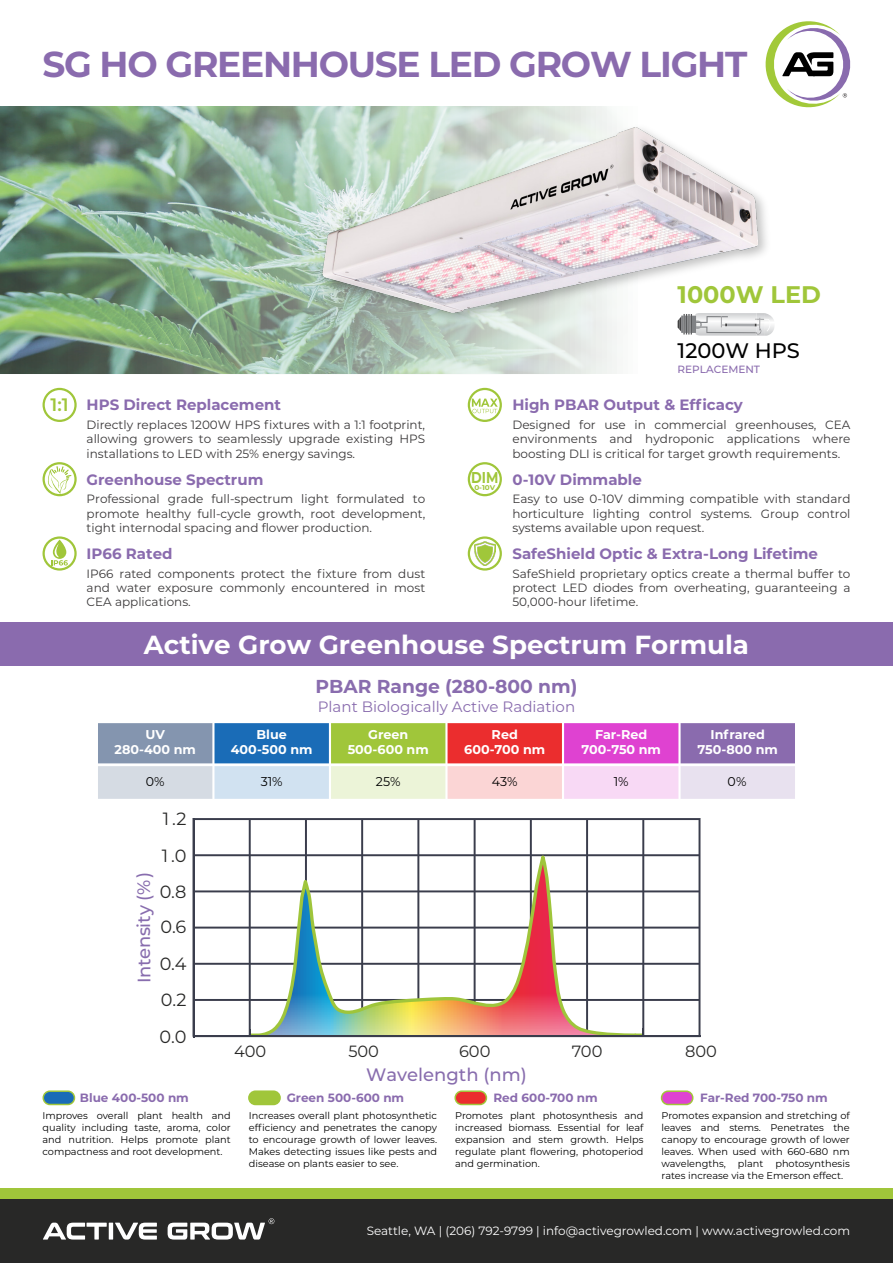
<style>
.page{position:relative;width:893px;height:1263px;background:#fff}
.page>*{position:absolute;margin:0;border:0;box-sizing:border-box;transform-origin:0 0}
.t1{font:700 36px "Montserrat";letter-spacing:-.035em;color:#8a6bae}
.t2{font:700 26.1px "Montserrat";color:#fff}
.t3{font:700 24px "Montserrat";color:#a0c63a}
.t4{font:500 21px "Montserrat";color:#000}
.t5{font:700 18.75px "Montserrat";color:#896cae}
.t6{font:500 18px "Montserrat";color:#886dae}
.t7{font:17.7px "Montserrat";color:#282827}
.t8{font:16.2px "Montserrat";color:#282827}
.t9{font:700 15.75px "Montserrat";color:#a0c63a;scale:.82 1}
.t10{font:700 15px "Montserrat";color:#8a6bae}
.t11{font:15px "Montserrat";color:#896cae}
.t12{font:700 12.75px/15.3px "Montserrat";color:#fff;text-align:center}
.t13{font:12.75px "Montserrat";color:#000}
.t14{font:12px/14.4px "Montserrat";color:#3a3839;text-align:justify}
.t15{font:12px "Montserrat";color:#fff}
.t16{font:700 12px "Montserrat";color:#8a6bae}
.t17{font:500 10.5px "Montserrat";color:#8a6bae}
.t18{font:9.75px/12px "Montserrat";color:#000;text-align:justify}
.t19{font:700 6.9px "Montserrat";color:#a0c63a;scale:1.05 1}
.s1{font-weight:600;font-size:18px;color:#a0c63a}
</style>
<div class="page">
<img style="left:0;top:107px;width:617px;height:267px">
<img style="left:702px;top:329px;width:53px;height:4px">
<svg style="left:755px;top:329px;width:19px;height:7px"></svg>
<svg style="left:679px;top:329px;width:23px;height:6px"></svg>
<svg style="left:43px;top:462px;width:34px;height:34px"></svg>
<svg style="left:468px;top:536px;width:34px;height:35px"></svg>
<img style="left:474px;top:541px;width:21px;height:25px">
<svg style="left:468px;top:462px;width:34px;height:34px"></svg>
<svg style="left:468px;top:388px;width:34px;height:34px"></svg>
<div style="left:43px;top:1091px;width:31px;height:13px;background:#1a6cb7;border-radius:7px"></div>
<div style="left:43px;top:1090px;width:32px;height:15px;border:2px solid #a0c63a;border-radius:7px"></div>
<div style="left:249px;top:1091px;width:31px;height:13px;background:#a0c63a;border-radius:7px"></div>
<div style="left:248px;top:1090px;width:33px;height:15px;border:2px solid #a0c63a;border-radius:7px"></div>
<div style="left:455px;top:1091px;width:31px;height:13px;background:#eb2d2e;border-radius:7px"></div>
<div style="left:454px;top:1090px;width:33px;height:15px;border:2px solid #a0c63a;border-radius:7px"></div>
<div style="left:0;top:623px;width:893px;height:43px;background:#8a6bae"></div>
<div style="left:662px;top:1091px;width:31px;height:13px;background:#df42d1;border-radius:7px"></div>
<div style="left:661px;top:1090px;width:32px;height:15px;border:2px solid #a0c63a;border-radius:7px"></div>
<svg style="left:43px;top:388px;width:34px;height:34px"></svg>
<div style="left:97px;top:722px;width:116px;height:43px;background:#8495af"></div>
<div style="left:213px;top:722px;width:117px;height:43px;background:#1a6cb7"></div>
<div style="left:330px;top:722px;width:116px;height:43px;background:#a0c63a"></div>
<div style="left:446px;top:722px;width:117px;height:43px;background:#eb2d2e"></div>
<div style="left:563px;top:722px;width:116px;height:43px;background:#df42d1"></div>
<div style="left:679px;top:722px;width:117px;height:43px;background:#8a6bae"></div>
<div style="left:97px;top:765px;width:116px;height:35px;background:#d5dbe3"></div>
<div style="left:213px;top:765px;width:117px;height:35px;background:#d1e2f1"></div>
<div style="left:330px;top:765px;width:116px;height:35px;background:#ecf4d8"></div>
<div style="left:446px;top:765px;width:117px;height:35px;background:#fbd5d5"></div>
<div style="left:563px;top:765px;width:116px;height:35px;background:#f8d9f5"></div>
<div style="left:679px;top:765px;width:117px;height:35px;background:#e8e1ef"></div>
<hr style="left:212px;top:721px;width:2px;height:80px;background:#fff">
<hr style="left:329px;top:721px;width:2px;height:80px;background:#fff">
<hr style="left:445px;top:721px;width:3px;height:80px;background:#fff">
<hr style="left:562px;top:721px;width:2px;height:80px;background:#fff">
<hr style="left:678px;top:721px;width:3px;height:80px;background:#fff">
<hr style="left:96px;top:763px;width:701px;height:3px;background:#fff">
<hr style="left:96px;top:721px;width:2px;height:80px;background:#fff">
<hr style="left:795px;top:721px;width:2px;height:80px;background:#fff">
<hr style="left:96px;top:721px;width:701px;height:2px;background:#fff">
<hr style="left:96px;top:799px;width:701px;height:3px;background:#fff">
<div style="left:0;top:1199px;width:893px;height:64px;background:#282827"></div>
<div style="left:0;top:1188px;width:893px;height:11px;background:#a0c63a"></div>
<svg style="left:194px;top:818px;width:506px;height:217px"></svg>
<hr style="left:193px;top:818px;width:1px;height:219px;background:#3a3d4c">
<svg style="left:247px;top:843px;width:392px;height:195px"></svg>
<svg style="left:249px;top:1029px;width:2px;height:6px"></svg>
<hr style="left:193px;top:1035px;width:507px;height:2px;background:#3a3d4c">
<svg style="left:635px;top:1028px;width:9px;height:7px"></svg>
<svg style="left:43px;top:1222px;width:64px;height:17px"></svg>
<hr style="left:109px;top:1222px;width:4px;height:17px;background:#fff">
<svg style="left:115px;top:1222px;width:42px;height:17px"></svg>
<svg style="left:168px;top:1218px;width:106px;height:21px"></svg>
<svg style="left:765px;top:21px;width:86px;height:87px"></svg>
<svg style="left:43px;top:536px;width:34px;height:35px"></svg>
<img style="left:314px;top:119px;width:460px;height:210px">
<img style="left:322px;top:128px;width:436px;height:184px">
<h1 class="t1" style="left:43px;top:38px;width:706px">SG HO GREENHOUSE LED GROW LIGHT</h1>
<p class="t10" style="left:51px;top:394px;width:232px"><span class="s1">1:1</span> HPS Direct Replacement</p>
<p class="t14" style="left:87px;top:417px;width:340px">Directly replaces 1200W HPS fixtures with a 1:1 footprint, allowing growers to seamlessly upgrade existing HPS installations to LED with 25% energy savings.</p>
<p class="t10" style="left:87px;top:468px;width:178px">Greenhouse Spectrum</p>
<p class="t14" style="left:87px;top:491px;width:340px">Professional grade full-spectrum light formulated to promote healthy full-cycle growth, root development, tight internodal spacing and flower production.</p>
<p class="t10" style="left:87px;top:543px;width:87px">IP66 Rated</p>
<p class="t14" style="left:87px;top:566px;width:340px">IP66 rated components protect the fixture from dust and water exposure commonly encountered in most CEA applications.</p>
<h3 class="t9" style="left:471px;top:466px;width:35px">DIM</h3>
<p class="t19" style="left:474px;top:482px;width:21px">0-10V</p>
<h3 class="t3" style="left:678px;top:277px;width:145px">1000W LED</h3>
<h3 class="t4" style="left:678px;top:336px;width:124px">1200W HPS</h3>
<p class="t17" style="left:678px;top:362px;width:84px">REPLACEMENT</p>
<p class="t10" style="left:512px;top:394px;width:232px">High PBAR Output &amp; Efficacy</p>
<p class="t14" style="left:512px;top:417px;width:339px">Designed for use in commercial greenhouses, CEA environments and hydroponic applications where boosting DLI is critical for target growth requirements.</p>
<p class="t14" style="left:512px;top:491px;width:339px">Easy to use 0-10V dimming compatible with standard horticulture lighting control systems. Group control systems available upon request.</p>
<p class="t14" style="left:512px;top:566px;width:339px">SafeShield proprietary optics create a thermal buffer to protect LED diodes from overheating, guaranteeing a 50,000-hour lifetime.</p>
<p class="t10" style="left:512px;top:468px;width:131px">0-10V Dimmable</p>
<p class="t10" style="left:512px;top:543px;width:307px">SafeShield Optic &amp; Extra-Long Lifetime</p>
<h2 class="t2" style="left:144px;top:626px;width:607px">Active Grow Greenhouse Spectrum Formula</h2>
<h3 class="t5" style="left:315px;top:673px;width:264px">PBAR Range (280-800 nm)</h3>
<p class="t11" style="left:318px;top:696px;width:259px">Plant Biologically Active Radiation</p>
<p class="t12" style="left:114px;top:726px;width:83px">UV<br>280-400 nm</p>
<p class="t12" style="left:231px;top:726px;width:83px">Blue<br>400-500 nm</p>
<p class="t12" style="left:348px;top:726px;width:83px">Green<br>500-600 nm</p>
<p class="t12" style="left:464px;top:726px;width:82px">Red<br>600-700 nm</p>
<p class="t12" style="left:582px;top:726px;width:81px">Far-Red<br>700-750 nm</p>
<p class="t12" style="left:698px;top:726px;width:82px">Infrared<br>750-800 nm</p>
<p class="t13" style="left:146px;top:773px;width:21px">0%</p>
<p class="t13" style="left:261px;top:773px;width:24px">31%</p>
<p class="t13" style="left:376px;top:773px;width:26px">25%</p>
<p class="t13" style="left:492px;top:773px;width:27px">43%</p>
<p class="t13" style="left:614px;top:773px;width:16px">1%</p>
<p class="t13" style="left:728px;top:773px;width:21px">0%</p>
<h3 class="t7" style="left:163px;top:807px;width:25px">1.2</h3>
<h3 class="t7" style="left:162px;top:843px;width:26px">1.0</h3>
<h3 class="t6" style="left:131px;top:983px;width:113px;rotate:-90deg">nI net yt i s %( )</h3>
<h3 class="t7" style="left:160px;top:880px;width:28px">0.8</h3>
<h3 class="t7" style="left:161px;top:915px;width:27px">0.6</h3>
<h3 class="t7" style="left:160px;top:951px;width:28px">0.4</h3>
<h3 class="t7" style="left:161px;top:988px;width:27px">0.2</h3>
<h3 class="t7" style="left:160px;top:1024px;width:28px">0.0</h3>
<h3 class="t8" style="left:234px;top:1040px;width:34px">400</h3>
<h3 class="t8" style="left:348px;top:1040px;width:32px">500</h3>
<h3 class="t8" style="left:459px;top:1040px;width:33px">600</h3>
<h3 class="t8" style="left:572px;top:1040px;width:32px">700</h3>
<h3 class="t8" style="left:685px;top:1040px;width:33px">800</h3>
<h3 class="t6" style="left:366px;top:1062px;width:162px">Wavelength (nm)</h3>
<p class="t16" style="left:80px;top:1089px;width:110px">Blue 400-500 nm</p>
<p class="t16" style="left:287px;top:1089px;width:119px">Green 500-600 nm</p>
<p class="t16" style="left:493px;top:1089px;width:106px">Red 600-700 nm</p>
<p class="t16" style="left:700px;top:1089px;width:129px">Far-Red 700-750 nm</p>
<p class="t18" style="left:43px;top:1109px;width:190px">Improves overall plant health and quality including taste, aroma, color and nutrition. Helps promote plant compactness and root development.</p>
<p class="t18" style="left:249px;top:1109px;width:190px">Increases overall plant photosynthetic efficiency and penetrates the canopy to encourage growth of lower leaves.<br>Makes detecting issues like pests and disease on plants easier to see.</p>
<p class="t18" style="left:455px;top:1109px;width:190px">Promotes plant photosynthesis and increased biomass. Essential for leaf expansion and stem growth. Helps regulate plant flowering, photoperiod and germination.</p>
<p class="t18" style="left:662px;top:1109px;width:190px">Promotes expansion and stretching of leaves and stems. Penetrates the canopy to encourage growth of lower leaves. When used with 660-680 nm wavelengths, plant photosynthesis rates increase via the Emerson effect.</p>
<p class="t15" style="left:367px;top:1222px;width:485px">Seattle, WA | (206) 792-9799 | info@activegrowled.com | www.activegrowled.com</p>
</div>
